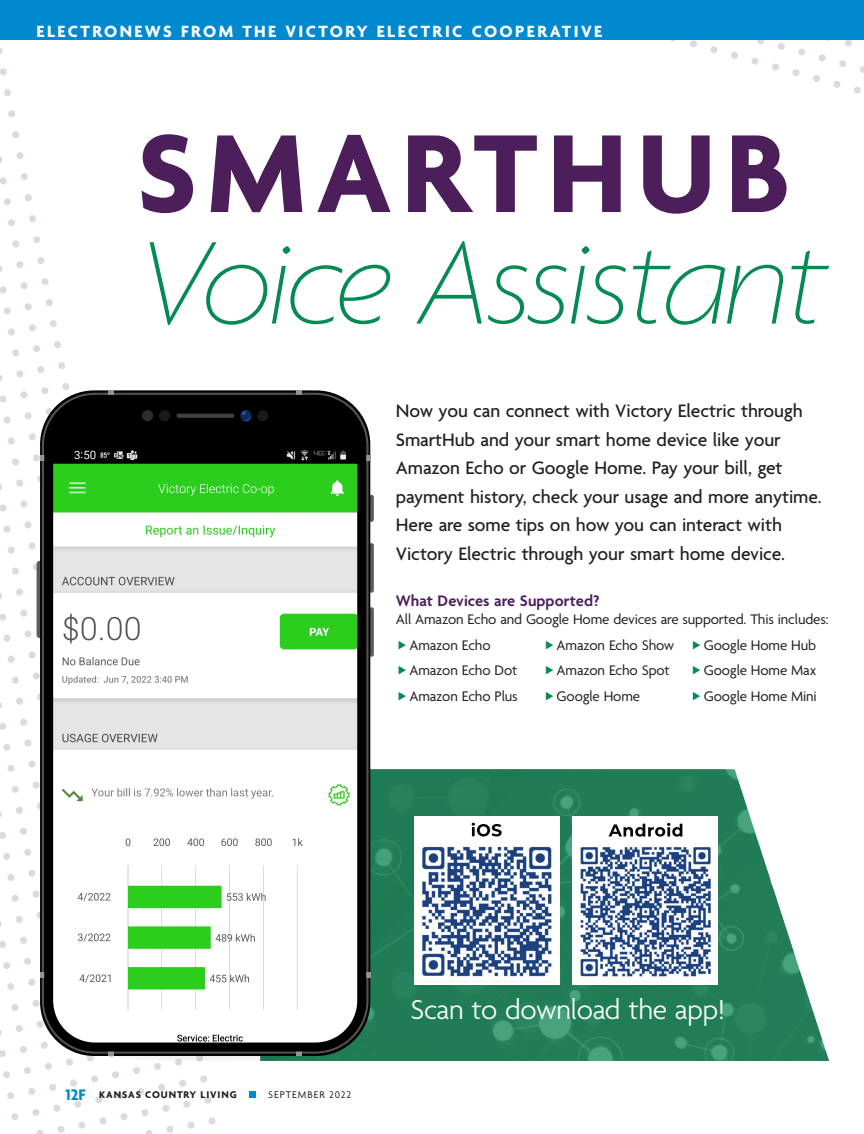
<style>
.page{position:relative;width:864px;height:1134px;background:#fff}
.page>*{position:absolute;margin:0;border:0;box-sizing:border-box;transform-origin:0 0}
.Co-op_Head{font:italic 100 127.5px "Agenda";letter-spacing:-.04em;color:#058a53}
.Co-op_Head-2{font:700 120px "Agenda";letter-spacing:.085em;color:#4c1f5b}
.Co-op_Text_no_inden{font:300 29.55px "Agenda";letter-spacing:-.01em;color:#fff}
.Big_Intro_Co-op{font:500 19.5px/28.5px "Agenda";letter-spacing:-.005em;color:#231f20}
.t1{font:700 17.55px "Agenda";letter-spacing:.14em;color:#fff}
.Subhead{font:600 16.5px "Agenda";letter-spacing:.005em;color:#4c1f5b}
.Co-op_Text_no_inden-2{font:15px "Agenda";letter-spacing:-.01em;color:#231f20}
.t2{font:700 10.5px "Agenda";letter-spacing:.09em;color:#231f20}
.t3{font:10.5px "Agenda";letter-spacing:.09em;color:#231f20}
.s1{font-size:16.5px;color:#0089cf}
</style>
<div class="page">
<svg style="left:311px;top:769px;width:518px;height:292px;fill:#207d56"></svg>
<div style="left:573px;top:816px;width:145px;height:169px;background:#fff"></div>
<svg style="left:609px;top:823px;width:73px;height:14px"></svg>
<div style="left:414px;top:816px;width:145px;height:169px;background:#fff"></div>
<img style="left:417px;top:846px;width:139px;height:136px">
<svg style="left:472px;top:823px;width:30px;height:13px"></svg>
<img style="left:580px;top:847px;width:131px;height:130px">
<svg style="left:45px;top:278px;width:21px;height:855px"></svg>
<svg style="left:0;top:89px;width:45px;height:1045px"></svg>
<svg style="left:0;top:47px;width:1px;height:27px"></svg>
<svg style="left:670px;top:40px;width:194px;height:54px"></svg>
<svg style="left:109px;top:1056px;width:202px;height:6px"></svg>
<svg style="left:37px;top:561px;width:3px;height:77px"></svg>
<svg style="left:370px;top:495px;width:4px;height:27px"></svg>
<svg style="left:370px;top:543px;width:4px;height:50px"></svg>
<svg style="left:370px;top:607px;width:4px;height:50px"></svg>
<svg style="left:42px;top:393px;width:327px;height:661px;background:#525451"></svg>
<svg style="left:366px;top:973px;width:4px;height:5px"></svg>
<div style="left:40px;top:973px;width:12px;height:5px;background:#96948f"></div>
<svg style="left:366px;top:456px;width:4px;height:5px"></svg>
<div style="left:40px;top:456px;width:12px;height:5px;background:#96948f"></div>
<svg style="left:297px;top:390px;width:5px;height:5px"></svg>
<svg style="left:297px;top:1051px;width:5px;height:5px"></svg>
<svg style="left:109px;top:390px;width:5px;height:5px"></svg>
<svg style="left:109px;top:1051px;width:5px;height:5px"></svg>
<svg style="left:44px;top:395px;width:322px;height:656px;background:#0f100f"></svg>
<img style="left:53px;top:442px;width:304px;height:601px">
<svg style="left:240px;top:410px;width:12px;height:11px"></svg>
<div style="left:257px;top:410px;width:11px;height:11px;background:#1a1a19;border-radius:50%"></div>
<div style="left:142px;top:410px;width:11px;height:11px;background:#2e2e2d;border-radius:50%"></div>
<div style="left:159px;top:410px;width:11px;height:11px;background:#1a1a19;border-radius:50%"></div>
<hr style="left:177px;top:414px;width:57px;height:4px;background:#41403f;border-radius:2px">
<div style="left:249px;top:1091px;width:7px;height:7px;background:#0089cf"></div>
<div style="left:0;top:0;width:864px;height:40px;background:#0089cf"></div>
<p class="t1" style="left:37px;top:22px;width:567px">ELECTRONEWS FROM THE VICTORY ELECTRIC COOPERATIVE</p>
<p class="Co-op_Head-2" style="left:137px;top:109px;width:655px">SMARTHUB</p>
<p class="Co-op_Head" style="left:137px;top:214px;width:692px">Voice Assistant</p>
<p class="Big_Intro_Co-op" style="left:396px;top:398px;width:427px">Now you can connect with Victory Electric through SmartHub and your smart home device like your Amazon Echo or Google Home. Pay your bill, get payment history, check your usage and more anytime.<br>Here are some tips on how you can interact with Victory Electric through your smart home device.</p>
<p class="Subhead" style="left:396px;top:592px;width:205px">What Devices are Supported?</p>
<p class="Co-op_Text_no_inden-2" style="left:396px;top:611px;width:434px">All Amazon Echo and Google Home devices are supported. This includes:</p>
<p class="Co-op_Text_no_inden-2" style="left:409px;top:637px;width:83px">Amazon Echo</p>
<p class="Co-op_Text_no_inden-2" style="left:409px;top:662px;width:110px">Amazon Echo Dot</p>
<p class="Co-op_Text_no_inden-2" style="left:409px;top:688px;width:110px">Amazon Echo Plus</p>
<p class="Co-op_Text_no_inden-2" style="left:557px;top:637px;width:119px">Amazon Echo Show</p>
<p class="Co-op_Text_no_inden-2" style="left:557px;top:662px;width:115px">Amazon Echo Spot</p>
<p class="Co-op_Text_no_inden-2" style="left:557px;top:688px;width:85px">Google Home</p>
<p class="Co-op_Text_no_inden-2" style="left:704px;top:637px;width:114px">Google Home Hub</p>
<p class="Co-op_Text_no_inden-2" style="left:704px;top:662px;width:114px">Google Home Max</p>
<p class="Co-op_Text_no_inden-2" style="left:704px;top:688px;width:115px">Google Home Mini</p>
<p class="t2" style="left:66px;top:1089px;width:173px"><span class="s1">12F</span> KANSAS COUNTRY LIVING</p>
<p class="t3" style="left:268px;top:1089px;width:84px">SEPTEMBER 2022</p>
<p class="Co-op_Text_no_inden" style="left:411px;top:994px;width:316px">Scan to download the app!</p>
</div>
